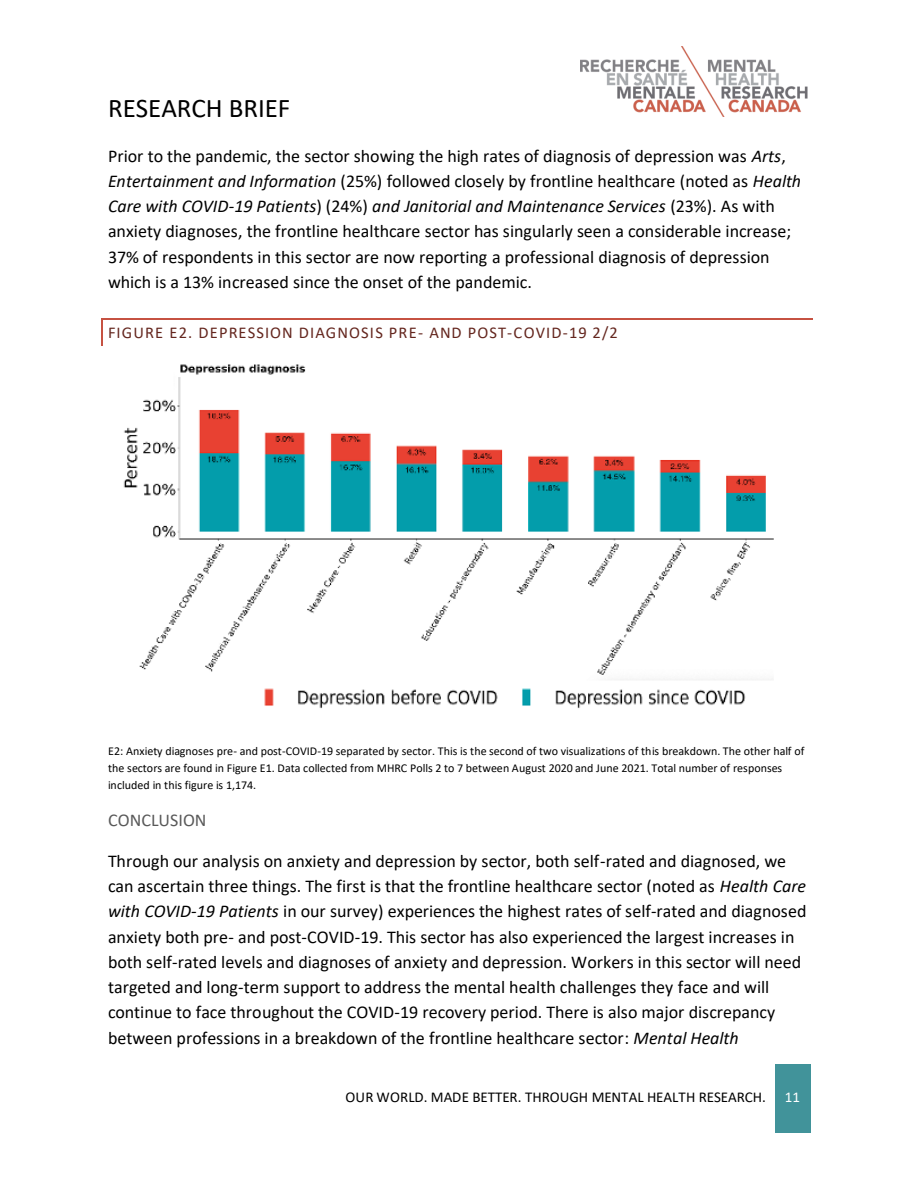
<style>
.page{position:relative;width:918px;height:1188px;background:#fff}
.page>*{position:absolute;margin:0;border:0;box-sizing:border-box;transform-origin:0 0}
.t1{font:27px "Calibri";color:#000}
.t2{font:18px/25.2px "Calibri";color:#000}
.t3{font:18px "Calibri";color:#595959}
.t4{font:16.5px "Calibri";letter-spacing:.065em;color:#64261e}
.t5{font:15px "Calibri";color:#000}
.t6{font:15px "Calibri";color:#fff}
.t7{font:12px/16.6px "Calibri";letter-spacing:.005em;color:#000}
.s1{font-style:italic}
</style>
<div class="page">
<div style="left:775px;top:1065px;width:35px;height:68px;background:#41939a"></div>
<img style="left:580px;top:47px;width:228px;height:70px">
<hr style="left:103px;top:318px;width:710px;height:2px;background:#c65242">
<svg style="left:102px;top:318px;width:1px;height:28px"></svg>
<img style="left:123px;top:364px;width:651px;height:345px">
<h1 class="t1" style="left:108px;top:97px;width:184px">RESEARCH BRIEF</h1>
<p class="t2" style="left:108px;top:145px;width:695px">Prior to the pandemic, the sector showing the high rates of diagnosis of depression was <span class="s1">Arts</span>, <span class="s1">Entertainment and Information</span> (25%) followed closely by frontline healthcare (noted as <span class="s1">Health Care with COVID-19 Patients</span>) (24%) <span class="s1">and Janitorial and Maintenance Services</span> (23%). As with anxiety diagnoses, the frontline healthcare sector has singularly seen a considerable increase; 37% of respondents in this sector are now reporting a professional diagnosis of depression which is a 13% increased since the onset of the pandemic.</p>
<p class="t4" style="left:108px;top:326px;width:511px">FIGURE E2. DEPRESSION DIAGNOSIS PRE- AND POST-COVID-19 2/2</p>
<p class="t7" style="left:108px;top:744px;width:698px">E2: Anxiety diagnoses pre- and post-COVID-19 separated by sector. This is the second of two visualizations of this breakdown. The other half of the sectors are found in Figure E1. Data collected from MHRC Polls 2 to 7 between August 2020 and June 2021. Total number of responses included in this figure is 1,174.</p>
<p class="t3" style="left:108px;top:813px;width:100px">CONCLUSION</p>
<p class="t2" style="left:108px;top:850px;width:700px">Through our analysis on anxiety and depression by sector, both self-rated and diagnosed, we can ascertain three things. The first is that the frontline healthcare sector (noted as <span class="s1">Health Care with COVID-19 Patients</span> in our survey) experiences the highest rates of self-rated and diagnosed anxiety both pre- and post-COVID-19. This sector has also experienced the largest increases in both self-rated levels and diagnoses of anxiety and depression. Workers in this sector will need targeted and long-term support to address the mental health challenges they face and will continue to face throughout the COVID-19 recovery period. There is also major discrepancy between professions in a breakdown of the frontline healthcare sector: <span class="s1">Mental Health</span></p>
<p class="t5" style="left:346px;top:1091px;width:422px">OUR WORLD. MADE BETTER. THROUGH MENTAL HEALTH RESEARCH.</p>
<p class="t6" style="left:785px;top:1091px;width:17px">11</p>
</div>
